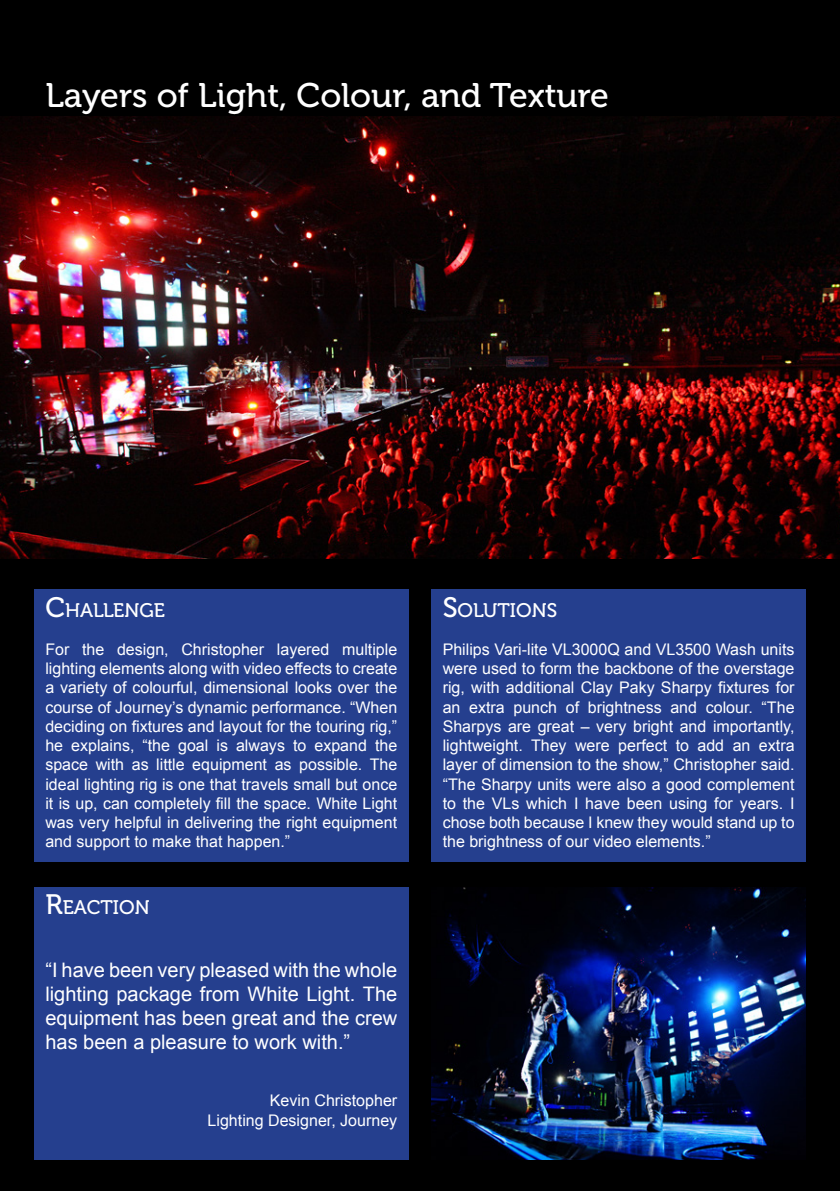
<style>
.page{position:relative;width:840px;height:1191px;background:#fff}
.page>*{position:absolute;margin:0;border:0;box-sizing:border-box;transform-origin:0 0}
.t1{font:34px "Museo 500";color:#fff}
.t2{font:20px/24px "Arial";color:#fff;text-align:justify}
.t3{font:19.6px "Museo 500";color:#fff}
.t4{font:16px/19.2px "Arial";color:#fff;text-align:justify}
.s1{font-size:28px}
</style>
<div class="page">
<div style="left:0;top:0;width:839px;height:1191px;background:#000"></div>
<div style="left:34px;top:590px;width:374px;height:272px;background:#253f8e"></div>
<img style="left:431px;top:887px;width:374px;height:272px">
<div style="left:431px;top:590px;width:374px;height:272px;background:#253f8e"></div>
<img style="left:0;top:116px;width:839px;height:442px">
<div style="left:34px;top:887px;width:374px;height:272px;background:#253f8e"></div>
<p class="t1" style="left:45px;top:77px;width:565px">Layers of Light, Colour, and Texture</p>
<p class="t3" style="left:45px;top:599px;width:121px"><span class="s1">C</span>HALLENGE</p>
<p class="t4" style="left:45px;top:640px;width:353px">For the design, Christopher layered multiple lighting elements along with video effects to create a variety of colourful, dimensional looks over the course of Journey’s dynamic performance. “When deciding on fixtures and layout for the touring rig,” he explains, “the goal is always to expand the space with as little equipment as possible. The ideal lighting rig is one that travels small but once it is up, can completely fill the space. White Light was very helpful in delivering the right equipment and support to make that happen.”</p>
<p class="t3" style="left:45px;top:896px;width:106px"><span class="s1">R</span>EACTION</p>
<p class="t2" style="left:45px;top:958px;width:353px">“I have been very pleased with the whole lighting package from White Light. The equipment has been great and the crew has been a pleasure to work with.”</p>
<p class="t4" style="left:270px;top:1091px;width:129px">Kevin Christopher</p>
<p class="t4" style="left:207px;top:1110px;width:191px">Lighting Designer, Journey</p>
<p class="t3" style="left:442px;top:599px;width:116px"><span class="s1">S</span>OLUTIONS</p>
<p class="t4" style="left:442px;top:640px;width:353px">Philips Vari-lite VL3000Q and VL3500 Wash units were used to form the backbone of the overstage rig, with additional Clay Paky Sharpy fixtures for an extra punch of brightness and colour. “The Sharpys are great – very bright and importantly, lightweight. They were perfect to add an extra layer of dimension to the show,” Christopher said. “The Sharpy units were also a good complement to the VLs which I have been using for years. I chose both because I knew they would stand up to the brightness of our video elements.”</p>
</div>
